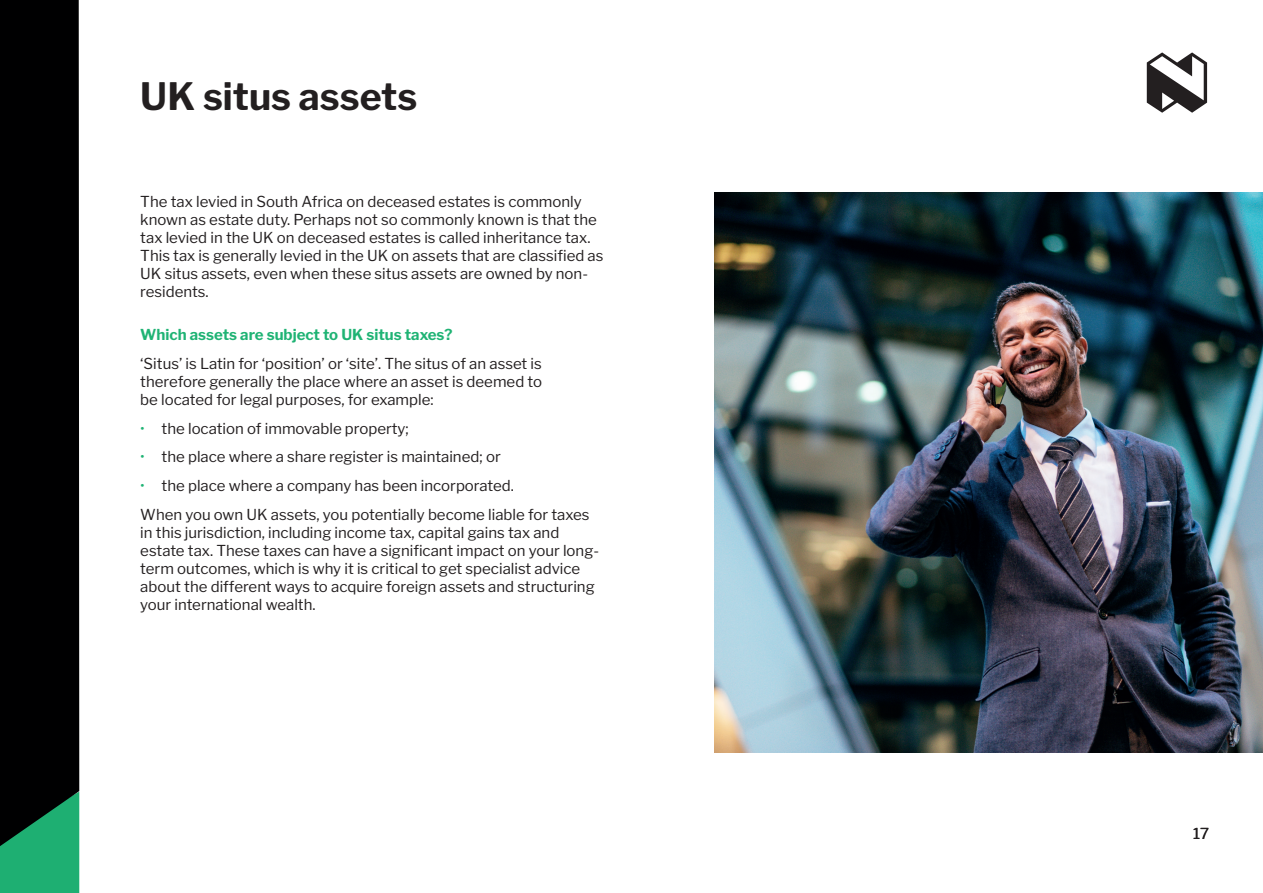
<style>
.page{position:relative;width:1263px;height:893px;background:#fff}
.page>*{position:absolute;margin:0;border:0;box-sizing:border-box;transform-origin:0 0}
.t1{font:100 37.5px "Libre Franklin";color:#231f20}
.t2{font:15px/18px "Libre Franklin";color:#231f20}
.t3{font:100 15px "Libre Franklin";color:#1fb374}
.s1{color:#1fb374}
</style>
<div class="page">
<div style="left:0;top:855px;width:79px;height:38px;background:#1eaf72"></div>
<div style="left:0;top:0;width:79px;height:855px;background:#000001"></div>
<svg style="left:1146px;top:52px;width:62px;height:61px"></svg>
<img style="left:714px;top:192px;width:549px;height:561px">
<p class="t1" style="left:140px;top:67px;width:278px">UK situs assets</p>
<p class="t2" style="left:140px;top:191px;width:465px">The tax levied in South Africa on deceased estates is commonly known as estate duty. Perhaps not so commonly known is that the tax levied in the UK on deceased estates is called inheritance tax.<br>This tax is generally levied in the UK on assets that are classified as UK situs assets, even when these situs assets are owned by non&shy;residents.</p>
<p class="t3" style="left:140px;top:323px;width:314px">Which assets are subject to UK situs taxes?</p>
<p class="t2" style="left:140px;top:353px;width:403px;text-align:justify">‘Situs’ is Latin for ‘position’ or ‘site’. The situs of an asset is therefore generally the place where an asset is deemed to be located for legal purposes, for example:</p>
<p class="t2" style="left:140px;top:418px;width:270px"><span class="s1">•</span> the location of immovable property;</p>
<p class="t2" style="left:140px;top:446px;width:362px"><span class="s1">•</span> the place where a share register is maintained; or</p>
<p class="t2" style="left:140px;top:475px;width:375px"><span class="s1">•</span> the place where a company has been incorporated.</p>
<p class="t2" style="left:140px;top:504px;width:460px">When you own UK assets, you potentially become liable for taxes in this jurisdiction, including income tax, capital gains tax and estate tax. These taxes can have a significant impact on your long&shy;term outcomes, which is why it is critical to get specialist advice about the different ways to acquire foreign assets and structuring your international wealth.</p>
<p class="t2" style="left:1193px;top:824px;width:17px">17</p>
</div>
